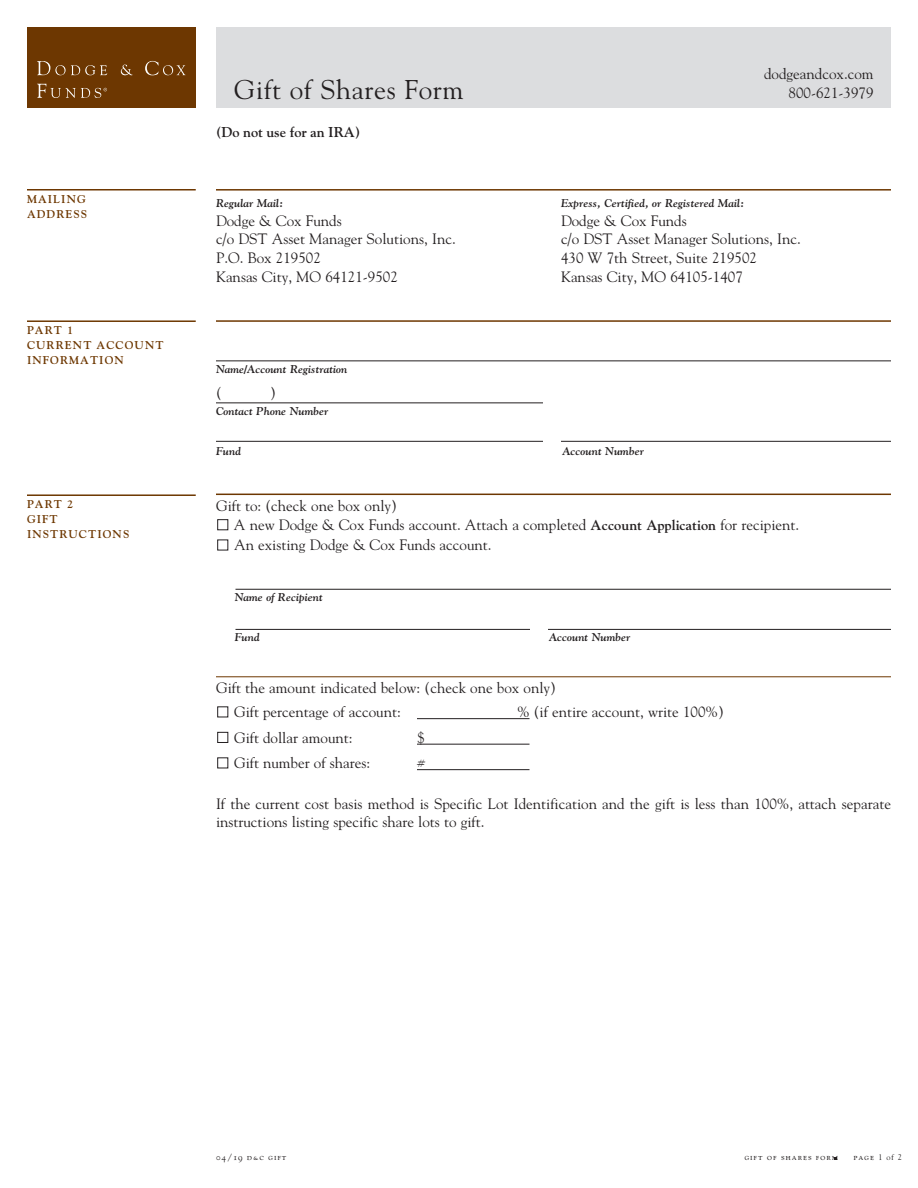
<style>
.page{position:relative;width:918px;height:1188px;background:#fff}
.page>*{position:absolute;margin:0;border:0;box-sizing:border-box;transform-origin:0 0}
.t1{font:27px "Goudy Std";letter-spacing:.025em;color:#231f20}
.t2{font:15px/18.8px "Goudy Std";color:#231f20}
.t3{font:700 14.25px "Goudy Std";letter-spacing:-.005em;color:#231f20}
.t4{font:italic 700 11.25px "Goudy Std";color:#231f20}
.t5{font:700 11.25px/15px "Goudy Std";letter-spacing:.095em;color:#6d3701}
.t6{font:9px "LTC Goudy Oldstyle Small Caps";letter-spacing:.1em;color:#231f20}
.t7{font:7.5px "Goudy Std";color:#231f20}
.s1{font-weight:700;font-size:14.25px}
.s2{font-size:7.5px}
.s3{font-family:"Goudy Std";font-size:8.25px}
</style>
<div class="page">
<div style="left:216px;top:27px;width:675px;height:81px;background:#dcdddf"></div>
<div style="left:27px;top:27px;width:169px;height:81px;background:#6d3701"></div>
<hr style="left:216px;top:189px;width:675px;height:2px;background:#6d3701">
<hr style="left:216px;top:320px;width:675px;height:2px;background:#6d3701">
<hr style="left:216px;top:361px;width:675px;height:1px;background:#231f20">
<hr style="left:216px;top:403px;width:675px;height:1px;background:#231f20">
<hr style="left:216px;top:441px;width:675px;height:1px;background:#231f20">
<hr style="left:216px;top:494px;width:675px;height:1px;background:#6d3701">
<hr style="left:236px;top:589px;width:655px;height:1px;background:#231f20">
<hr style="left:236px;top:629px;width:655px;height:1px;background:#231f20">
<hr style="left:216px;top:677px;width:675px;height:1px;background:#6d3701">
<hr style="left:417px;top:718px;width:113px;height:1px;background:#231f20">
<hr style="left:417px;top:744px;width:113px;height:1px;background:#231f20">
<hr style="left:417px;top:769px;width:113px;height:1px;background:#231f20">
<div style="left:218px;top:519px;width:10px;height:11px;border:1px solid #231f20"></div>
<div style="left:218px;top:732px;width:10px;height:11px;border:1px solid #231f20"></div>
<hr style="left:27px;top:189px;width:169px;height:2px;background:#6d3701">
<hr style="left:27px;top:320px;width:169px;height:2px;background:#6d3701">
<hr style="left:27px;top:494px;width:169px;height:2px;background:#6d3701">
<div style="left:530px;top:621px;width:18px;height:17px;background:#fff"></div>
<svg style="left:37px;top:61px;width:70px;height:14px"></svg>
<svg style="left:121px;top:65px;width:12px;height:10px"></svg>
<svg style="left:145px;top:61px;width:40px;height:14px"></svg>
<svg style="left:37px;top:84px;width:70px;height:14px"></svg>
<div style="left:543px;top:428px;width:18px;height:27px;background:#fff"></div>
<div style="left:543px;top:395px;width:348px;height:16px;background:#fff"></div>
<p class="t5" style="left:27px;top:192px;width:62px">MAILING<br>ADDRESS</p>
<p class="t5" style="left:27px;top:324px;width:138px">PART 1<br>CURRENT ACCOUNT<br>INFORMATION</p>
<p class="t5" style="left:27px;top:498px;width:104px">PART 2<br>GIFT<br>INSTRUCTIONS</p>
<p class="t2" style="left:764px;top:66px;width:111px;text-align:right">dodgeandcox.com<br>800-621-3979</p>
<h1 class="t1" style="left:234px;top:79px;width:231px">Gift of Shares Form</h1>
<p class="t7" style="left:867px;top:88px;width:7px">®</p>
<p class="t3" style="left:216px;top:126px;width:146px">(Do not use for an IRA)</p>
<p class="t4" style="left:216px;top:199px;width:69px">Regular Mail:</p>
<p class="t4" style="left:561px;top:199px;width:185px">Express, Certified, or Registered Mail:</p>
<p class="t2" style="left:216px;top:212px;width:127px">Dodge &amp; Cox Funds</p>
<p class="t2" style="left:561px;top:212px;width:127px">Dodge &amp; Cox Funds</p>
<p class="t2" style="left:216px;top:231px;width:241px">c/o DST Asset Manager Solutions, Inc.</p>
<p class="t2" style="left:561px;top:231px;width:241px">c/o DST Asset Manager Solutions, Inc.</p>
<p class="t2" style="left:216px;top:250px;width:106px">P.O. Box 219502</p>
<p class="t2" style="left:561px;top:250px;width:198px">430 W 7th Street, Suite 219502</p>
<p class="t2" style="left:216px;top:268px;width:183px">Kansas City, MO 64121-9502</p>
<p class="t2" style="left:561px;top:268px;width:183px">Kansas City, MO 64105-1407</p>
<p class="t4" style="left:216px;top:364px;width:133px">Name/Account Registration</p>
<p class="t2" style="left:216px;top:385px;width:7px">(</p>
<p class="t2" style="left:270px;top:385px;width:7px">)</p>
<p class="t4" style="left:216px;top:406px;width:114px">Contact Phone Number</p>
<p class="t4" style="left:216px;top:447px;width:27px">Fund</p>
<p class="t4" style="left:562px;top:447px;width:83px">Account Number</p>
<p class="t2" style="left:234px;top:498px;width:567px;text-indent:-18px">Gift to: (check one box only)<br>A new Dodge &amp; Cox Funds account. Attach a completed <span class="s1">Account Application</span> for recipient.</p>
<p class="t2" style="left:234px;top:537px;width:259px">An existing Dodge &amp; Cox Funds account.</p>
<p class="t4" style="left:235px;top:593px;width:90px">Name of Recipient</p>
<p class="t4" style="left:235px;top:633px;width:27px">Fund</p>
<p class="t4" style="left:549px;top:633px;width:83px">Account Number</p>
<p class="t2" style="left:234px;top:677px;width:324px;line-height:24px;text-indent:-18px">Gift the amount indicated below: (check one box only)<br>Gift percentage of account:</p>
<p class="t2" style="left:517px;top:704px;width:208px">% (if entire account, write 100%)</p>
<p class="t2" style="left:234px;top:729px;width:120px">Gift dollar amount:</p>
<p class="t2" style="left:417px;top:729px;width:9px">$</p>
<p class="t2" style="left:234px;top:755px;width:138px">Gift number of shares:</p>
<p class="t2" style="left:417px;top:755px;width:9px">#</p>
<p class="t2" style="left:216px;top:795px;width:676px">If the current cost basis method is Specific Lot Identification and the gift is less than 100%, attach separate instructions listing specific share lots to gift.</p>
<p class="t6" style="left:216px;top:1152px;width:72px">04/19 d<span class="s2">&amp;</span>c gift</p>
<p class="t6" style="left:744px;top:1152px;width:96px">gift of shares form</p>
<p class="t6" style="left:853px;top:1152px;width:50px">page <span class="s3">1 of 2</span></p>
</div>
